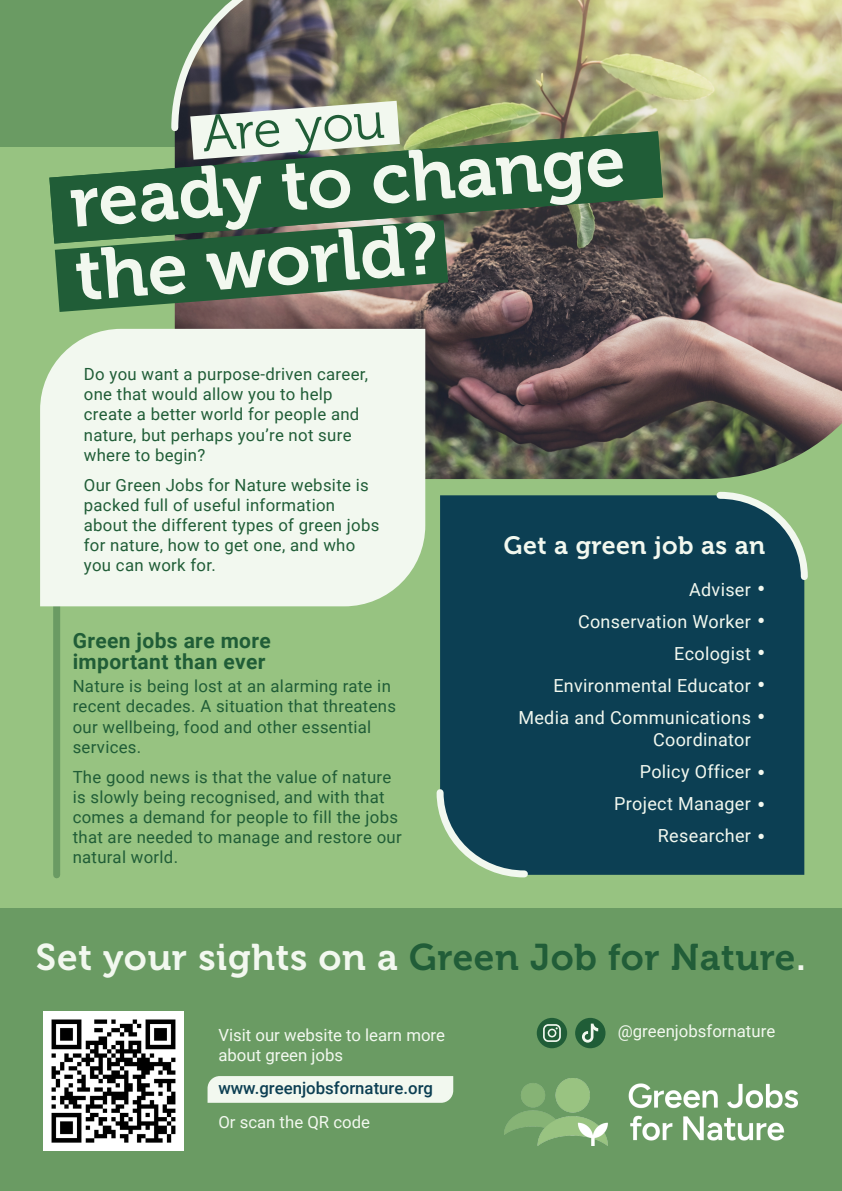
<style>
.page{position:relative;width:842px;height:1191px;background:#97c381}
.page>*{position:absolute;margin:0;border:0;box-sizing:border-box;transform-origin:0 0}
.t1{font:71.9px/73.9px "Museo 700";color:#f2f8ef}
.t2{font:51.2px "Museo 300";color:#205d37}
.t3{font:37px "Museo 700";letter-spacing:.02em;color:#f2f8ef}
.t4{font:25px "Museo 700";letter-spacing:.02em;color:#f2f8ef}
.t5{font:700 21px/21px "Roboto";letter-spacing:.02em;color:#205d37}
.t6{font:18px/32px "Roboto";letter-spacing:.02em;color:#f2f8ef;text-align:right}
.t7{font:18px/32px "Wingdings";color:#f2f8ef;text-align:justify}
.t8{font:16.8px/20.1px "Roboto";letter-spacing:.02em;color:#205d37}
.t9{font:16.8px/20px "Roboto";color:#f2f8ef}
.t10{font:500 16.8px "Roboto";color:#0c3f53}
.s1{color:#215d38}
</style>
<div class="page">
<div style="left:440px;top:495px;width:364px;height:379px;background:#0c3f53"></div>
<svg style="left:436px;top:785px;width:95px;height:93px"></svg>
<svg style="left:713px;top:491px;width:95px;height:92px"></svg>
<div style="left:0;top:908px;width:842px;height:283px;background:#6a9b63"></div>
<div style="left:0;top:0;width:468px;height:146px;background:#6a9b63"></div>
<img style="left:175px;top:0;width:667px;height:479px">
<div style="left:53px;top:597px;width:7px;height:277px;background:#6a9b63"></div>
<div style="left:40px;top:329px;width:385px;height:277px;background:#f2f8ef"></div>
<svg style="left:49px;top:131px;width:614px;height:112px;background:#396743"></svg>
<svg style="left:55px;top:220px;width:393px;height:92px;background:#3b6746"></svg>
<img style="left:168px;top:0;width:232px;height:160px">
<div style="left:208px;top:1076px;width:245px;height:26px;background:#f2f8ef"></div>
<img style="left:44px;top:1011px;width:139px;height:139px">
<img style="left:505px;top:1078px;width:293px;height:67px">
<div style="left:537px;top:1017px;width:30px;height:31px;background:#205d37;border-radius:50%"></div>
<svg style="left:543px;top:1024px;width:18px;height:18px"></svg>
<div style="left:575px;top:1017px;width:30px;height:31px;background:#205d37;border-radius:50%"></div>
<svg style="left:582px;top:1023px;width:16px;height:19px"></svg>
<h2 class="t2" style="left:200px;top:106px;width:184px;rotate:-4deg">Are you</h2>
<h1 class="t1" style="left:67px;top:165px;width:558px;rotate:-4deg">ready to change the world?</h1>
<p class="t8" style="left:84px;top:363px;width:286px">Do you want a purpose-driven career, one that would allow you to help create a better world for people and nature, but perhaps you’re not sure where to begin?</p>
<p class="t8" style="left:84px;top:474px;width:297px">Our Green Jobs for Nature website is packed full of useful information about the different types of green jobs for nature, how to get one, and who you can work for.</p>
<p class="t5" style="left:73px;top:629px;width:200px">Green jobs are more important than ever</p>
<p class="t8" style="left:73px;top:675px;width:325px">Nature is being lost at an alarming rate in recent decades. A situation that threatens our wellbeing, food and other essential services.</p>
<p class="t8" style="left:73px;top:766px;width:331px">The good news is that the value of nature is slowly being recognised, and with that comes a demand for people to fill the jobs that are needed to manage and restore our natural world.</p>
<h3 class="t4" style="left:504px;top:532px;width:263px">Get a green job as an</h3>
<p class="t6" style="left:518px;top:573px;width:248px">Adviser •<br>Conservation Worker •<br>Ecologist •<br>Environmental Educator •<br>Media and Communications •</p>
<p class="t6" style="left:614px;top:723px;width:138px">Coordinator<br>Policy Officer<br>Project Manager<br>Researcher</p>
<p class="t7" style="left:757px;top:757px;width:10px">• • •</p>
<h3 class="t3" style="left:36px;top:937px;width:772px">Set your sights on a <span class="s1">Green Job for Nature</span>.</h3>
<p class="t9" style="left:218px;top:1024px;width:228px">Visit our website to learn more about green jobs</p>
<p class="t10" style="left:218px;top:1076px;width:216px">www.greenjobsfornature.org</p>
<p class="t9" style="left:218px;top:1111px;width:153px">Or scan the QR code</p>
<p class="t9" style="left:618px;top:1020px;width:159px">@greenjobsfornature</p>
</div>
